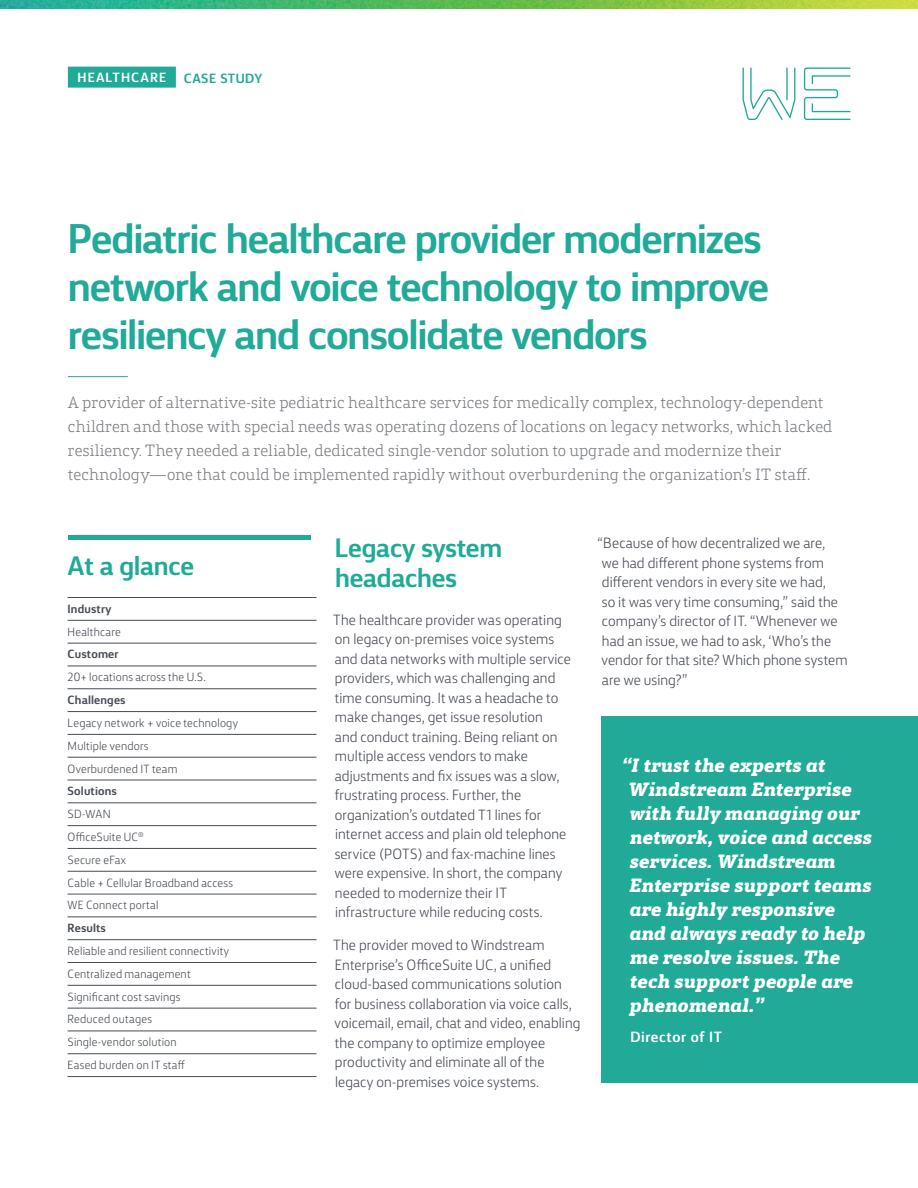
<style>
.page{position:relative;width:918px;height:1188px;background:#fff}
.page>*{position:absolute;margin:0;border:0;box-sizing:border-box;transform-origin:0 0}
.t1{font:700 42px/48px "FS Silas Sans";letter-spacing:-.03em;color:#20aa97}
.t2{font:700 27px/30px "FS Silas Sans";letter-spacing:-.01em;color:#20aa97}
.t3{font:italic 800 19.5px/24px "FS Silas Slab";letter-spacing:-.005em;color:#fff}
.t4{font:300 16.5px/24px "FS Silas Slab";letter-spacing:.005em;color:#797d82}
.t5{font:300 15px/19.5px "FS Silas Sans";letter-spacing:.005em;color:#474c55}
.t6{font:700 15px "FS Silas Sans";letter-spacing:.04em;color:#fff}
.t7{font:700 13.5px "FS Silas Sans";letter-spacing:.08em;color:#fff}
.t8{font:700 13.5px "FS Silas Sans";letter-spacing:.03em;color:#20aa97}
.t9{font:300 12px/22.8px "FS Silas Sans";letter-spacing:.015em;color:#474c55}
.t10{font:700 12px "FS Silas Sans";letter-spacing:.015em;color:#474c55}
</style>
<div class="page">
<hr style="left:68px;top:597px;width:248px;height:1px;background:#474c55">
<hr style="left:68px;top:620px;width:248px;height:1px;background:#474c55">
<hr style="left:68px;top:643px;width:248px;height:1px;background:#474c55">
<hr style="left:68px;top:666px;width:248px;height:1px;background:#474c55">
<hr style="left:68px;top:689px;width:248px;height:1px;background:#474c55">
<hr style="left:68px;top:711px;width:248px;height:1px;background:#474c55">
<hr style="left:68px;top:734px;width:248px;height:1px;background:#474c55">
<hr style="left:68px;top:757px;width:248px;height:1px;background:#474c55">
<hr style="left:68px;top:780px;width:248px;height:1px;background:#474c55">
<hr style="left:68px;top:803px;width:248px;height:1px;background:#474c55">
<hr style="left:68px;top:825px;width:248px;height:1px;background:#474c55">
<hr style="left:68px;top:848px;width:248px;height:1px;background:#474c55">
<hr style="left:68px;top:871px;width:248px;height:1px;background:#474c55">
<hr style="left:68px;top:894px;width:248px;height:1px;background:#474c55">
<hr style="left:68px;top:917px;width:248px;height:1px;background:#474c55">
<hr style="left:68px;top:939px;width:248px;height:1px;background:#474c55">
<hr style="left:68px;top:962px;width:248px;height:1px;background:#474c55">
<hr style="left:68px;top:985px;width:248px;height:1px;background:#474c55">
<hr style="left:68px;top:1008px;width:248px;height:1px;background:#474c55">
<hr style="left:68px;top:1031px;width:248px;height:1px;background:#474c55">
<hr style="left:68px;top:1053px;width:248px;height:1px;background:#474c55">
<hr style="left:68px;top:1076px;width:248px;height:1px;background:#474c55">
<svg style="left:804px;top:68px;width:47px;height:52px"></svg>
<hr style="left:786px;top:67px;width:2px;height:33px;background:#20aa97">
<svg style="left:742px;top:68px;width:53px;height:52px"></svg>
<hr style="left:68px;top:376px;width:60px;height:1px;background:#20aa97">
<img style="left:0;top:0;width:918px;height:9px">
<div style="left:68px;top:67px;width:108px;height:21px;background:#20aa97"></div>
<hr style="left:68px;top:535px;width:243px;height:4px;background:#20aa97">
<div style="left:602px;top:716px;width:316px;height:366px;background:#20aa97"></div>
<p class="t7" style="left:78px;top:66px;width:90px">HEALTHCARE</p>
<p class="t8" style="left:184px;top:66px;width:80px">CASE STUDY</p>
<h1 class="t1" style="left:68px;top:211px;width:703px">Pediatric healthcare provider modernizes network and voice technology to improve resiliency and consolidate vendors</h1>
<p class="t4" style="left:68px;top:388px;width:766px">A provider of alternative-site pediatric healthcare services for medically complex, technology-dependent children and those with special needs was operating dozens of locations on legacy networks, which lacked resiliency. They needed a reliable, dedicated single-vendor solution to upgrade and modernize their technology—one that could be implemented rapidly without overburdening the organization’s IT staff.</p>
<h2 class="t2" style="left:68px;top:548px;width:128px">At a glance</h2>
<p class="t10" style="left:68px;top:599px;width:45px">Industry</p>
<p class="t9" style="left:68px;top:619px;width:55px">Healthcare</p>
<p class="t10" style="left:68px;top:644px;width:53px">Customer</p>
<p class="t9" style="left:68px;top:665px;width:140px">20+ locations across the U.S.</p>
<p class="t10" style="left:68px;top:690px;width:59px">Challenges</p>
<p class="t9" style="left:68px;top:710px;width:172px">Legacy network + voice technology<br>Multiple vendors<br>Overburdened IT team</p>
<p class="t10" style="left:68px;top:781px;width:51px">Solutions</p>
<p class="t9" style="left:68px;top:802px;width:167px">SD-WAN<br>OfficeSuite UC<sup>®<br></sup>Secure eFax<br>Cable + Cellular Broadband access<br>WE Connect portal</p>
<p class="t10" style="left:68px;top:918px;width:40px">Results</p>
<p class="t9" style="left:68px;top:939px;width:163px">Reliable and resilient connectivity<br>Centralized management<br>Significant cost savings<br>Reduced outages<br>Single-vendor solution<br>Eased burden on IT staff</p>
<h2 class="t2" style="left:335px;top:531px;width:168px">Legacy system headaches</h2>
<p class="t5" style="left:333px;top:609px;width:239px">The healthcare provider was operating on legacy on-premises voice systems and data networks with multiple service providers, which was challenging and time consuming. It was a headache to make changes, get issue resolution<br>and conduct training. Being reliant on multiple access vendors to make adjustments and fix issues was a slow, frustrating process. Further, the organization’s outdated T1 lines for internet access and plain old telephone service (POTS) and fax-machine lines were expensive. In short, the company needed to modernize their IT infrastructure while reducing costs.</p>
<p class="t5" style="left:333px;top:934px;width:249px">The provider moved to Windstream Enterprise’s OfficeSuite UC, a unified cloud-based communications solution for business collaboration via voice calls, voicemail, email, chat and video, enabling the company to optimize employee productivity and eliminate all of the legacy on-premises voice systems.</p>
<p class="t5" style="left:598px;top:532px;width:251px">“Because of how decentralized we are,<br>we had different phone systems from different vendors in every site we had,<br>so it was very time consuming,” said the company’s director of IT. “Whenever we had an issue, we had to ask, ‘Who’s the vendor for that site? Which phone system are we using?”</p>
<p class="t3" style="left:628px;top:751px;width:245px;text-indent:-7px">“I trust the experts at<br>Windstream Enterprise with fully managing our network, voice and access services. Windstream<br>Enterprise support teams are highly responsive and always ready to help me resolve issues. The tech support people are phenomenal.”</p>
<p class="t6" style="left:630px;top:1024px;width:93px">Director of IT</p>
</div>
